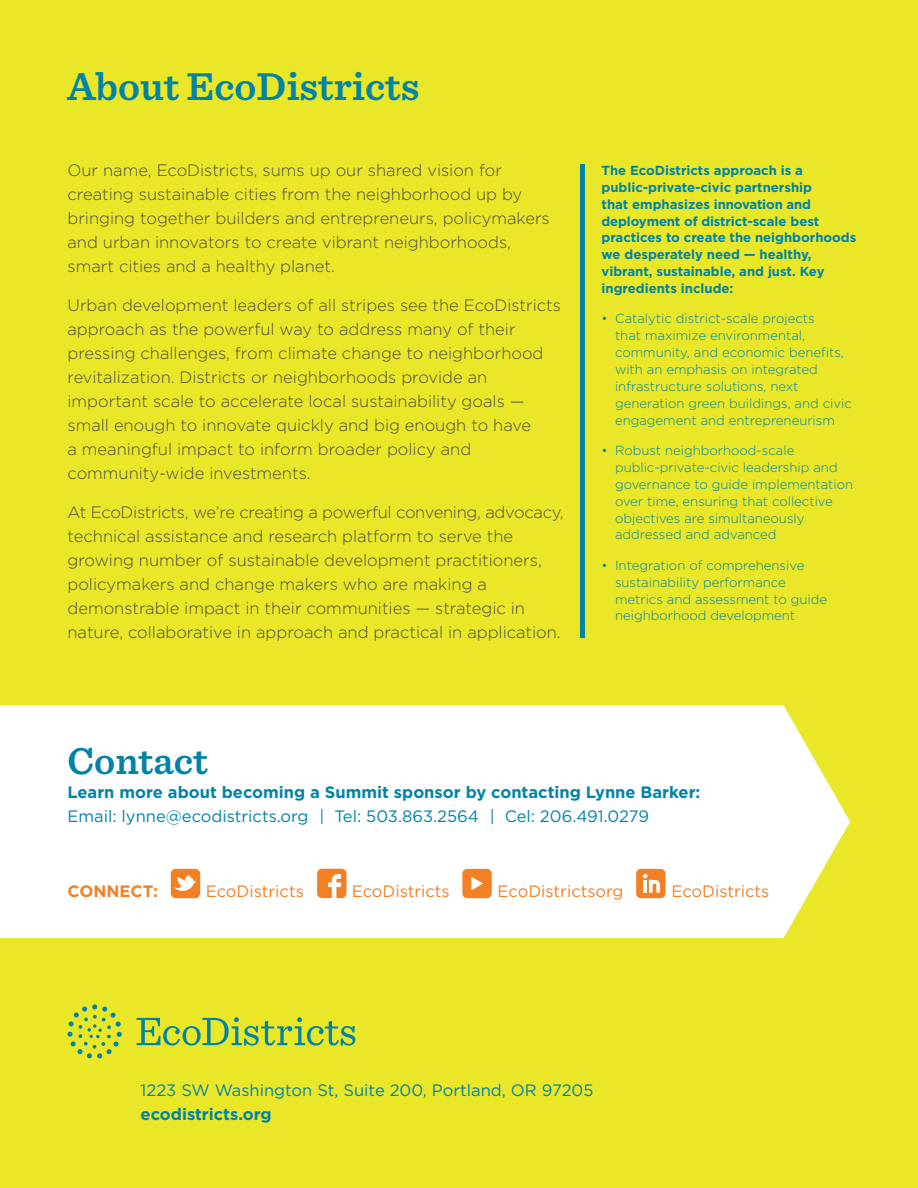
<style>
.page{position:relative;width:918px;height:1188px;background:#e9e727}
.page>*{position:absolute;margin:0;border:0;box-sizing:border-box;transform-origin:0 0}
.body_header{font:600 40.5px "Sentinel";color:#0083a9}
.body_copy{font:600 39px "Sentinel";color:#0083a9}
.body_copy-2{font:300 16.5px/24px "Gotham";color:#4b4c4d}
.body_copy-3{font:16.5px/24px "Gotham";color:#0083a9}
.body_copy-4{font:16.5px "Gotham";color:#f48026}
.body_copy-5{font:700 16.5px "Gotham";color:#f48026}
.t1{font:300 13.2px/16.8px "Gotham";color:#0083a9}
.body_header-2{font:700 13.2px/16.8px "Gotham";color:#0083a9}
.s1{font-weight:700}
</style>
<div class="page">
<div style="left:0;top:705px;width:850px;height:233px;background:#fff"></div>
<svg style="left:67px;top:1004px;width:55px;height:55px"></svg>
<svg style="left:137px;top:1017px;width:218px;height:29px"></svg>
<div style="left:580px;top:164px;width:5px;height:473px;background:#0083a9"></div>
<div style="left:636px;top:869px;width:29px;height:29px;background:#f48026;border-radius:5px"></div>
<svg style="left:643px;top:874px;width:17px;height:19px"></svg>
<div style="left:317px;top:869px;width:29px;height:29px;background:#f48026;border-radius:5px"></div>
<svg style="left:328px;top:874px;width:13px;height:24px"></svg>
<div style="left:462px;top:869px;width:30px;height:29px;background:#f48026;border-radius:5px"></div>
<svg style="left:471px;top:877px;width:12px;height:13px"></svg>
<div style="left:171px;top:869px;width:29px;height:29px;background:#f48026;border-radius:5px"></div>
<svg style="left:173px;top:875px;width:23px;height:16px"></svg>
<p class="body_header" style="left:68px;top:55px;width:353px">About EcoDistricts</p>
<p class="body_copy-2" style="left:68px;top:158px;width:484px">Our name, EcoDistricts, sums up our shared vision for creating sustainable cities from the neighborhood up by bringing together builders and entrepreneurs, policymakers and urban innovators to create vibrant neighborhoods, smart cities and a healthy planet.</p>
<p class="body_copy-2" style="left:68px;top:293px;width:495px">Urban development leaders of all stripes see the EcoDistricts approach as the powerful way to address many of their pressing challenges, from climate change to neighborhood revitalization. Districts or neighborhoods provide an important scale to accelerate local sustainability goals — small enough to innovate quickly and big enough to have<br>a meaningful impact to inform broader policy and community-wide investments.</p>
<p class="body_copy-2" style="left:68px;top:500px;width:498px">At EcoDistricts, we’re creating a powerful convening, advocacy, technical assistance and research platform to serve the growing number of sustainable development practitioners, policymakers and change makers who are making a demonstrable impact in their communities — strategic in nature, collaborative in approach and practical in application.</p>
<p class="body_header-2" style="left:602px;top:162px;width:256px">The EcoDistricts approach is a public-private-civic partnership<br>that emphasizes innovation and deployment of district-scale best practices to create the neighborhoods we desperately need — healthy, vibrant, sustainable, and just. Key ingredients include:</p>
<p class="t1" style="left:615px;top:310px;width:238px;text-indent:-14px">• Catalytic district-scale projects<br>that maximize environmental, community, and economic benefits, with an emphasis on integrated infrastructure solutions, next generation green buildings, and civic engagement and entrepreneurism</p>
<p class="t1" style="left:615px;top:442px;width:240px;text-indent:-14px">• Robust neighborhood-scale public-private-civic leadership and governance to guide implementation over time, ensuring that collective objectives are simultaneously addressed and advanced</p>
<p class="t1" style="left:615px;top:557px;width:214px;text-indent:-14px">• Integration of comprehensive sustainability performance metrics and assessment to guide neighborhood development</p>
<p class="body_copy" style="left:68px;top:731px;width:142px">Contact</p>
<p class="body_copy-3" style="left:68px;top:780px;width:634px"><span class="s1">Learn more about becoming a Summit sponsor by contacting Lynne Barker:<br></span>Email: lynne@ecodistricts.org | Tel: 503.863.2564 | Cel: 206.491.0279</p>
<p class="body_copy-5" style="left:68px;top:881px;width:92px">CONNECT:</p>
<p class="body_copy-4" style="left:206px;top:882px;width:100px">EcoDistricts</p>
<p class="body_copy-4" style="left:352px;top:882px;width:100px">EcoDistricts</p>
<p class="body_copy-4" style="left:498px;top:882px;width:127px">EcoDistrictsorg</p>
<p class="body_copy-4" style="left:671px;top:882px;width:100px">EcoDistricts</p>
<p class="body_copy-3" style="left:141px;top:1078px;width:454px">1223 SW Washington St, Suite 200, Portland, OR 97205 <span class="s1">ecodistricts.org</span></p>
</div>
